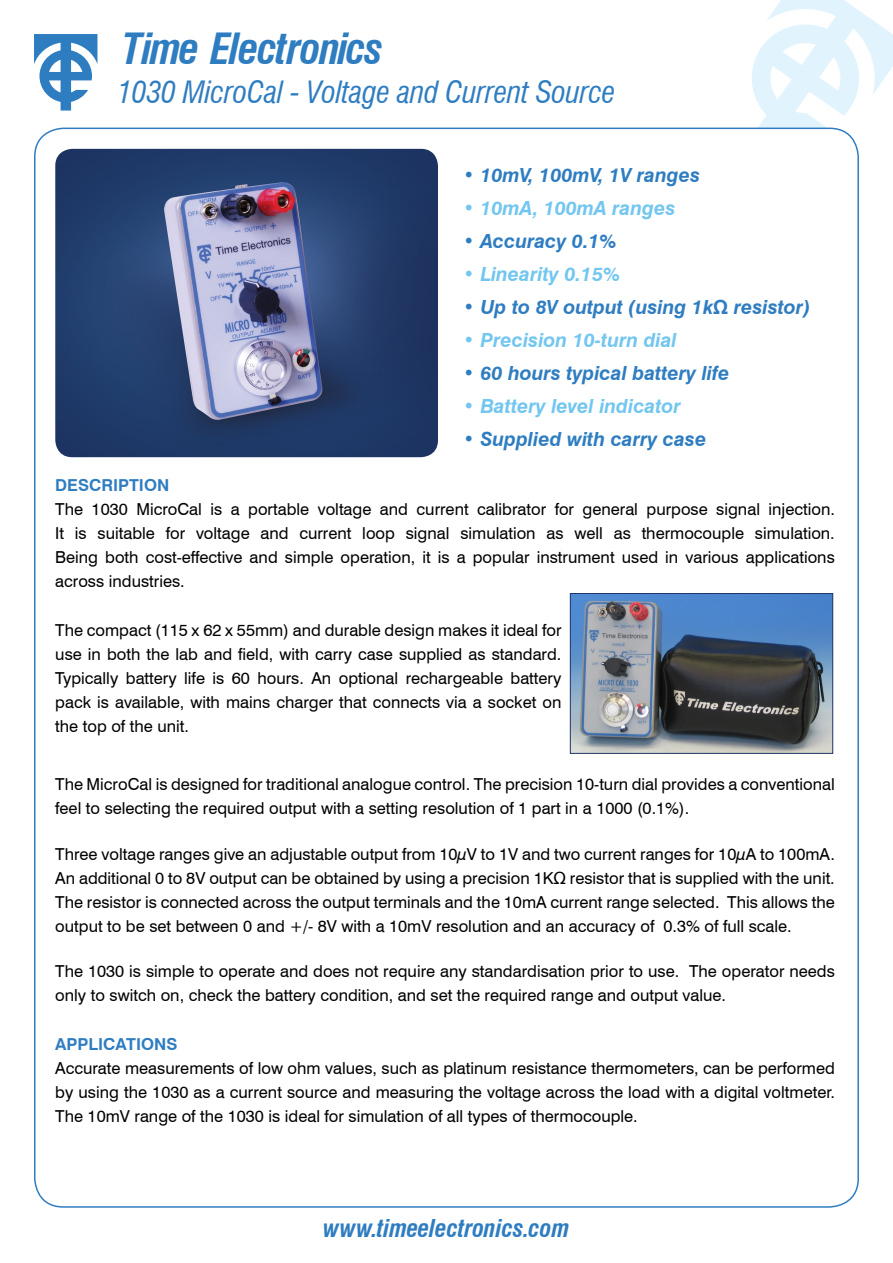
<style>
.page{position:relative;width:893px;height:1263px;background:#fff}
.page>*{position:absolute;margin:0;border:0;box-sizing:border-box;transform-origin:0 0}
.t1{font:italic 700 condensed 42px "Swiss 721 BT";letter-spacing:-.035em;color:#2f7dc1}
.t2{font:italic condensed 30px "Swiss 721 BT";letter-spacing:-.01em;color:#2f7dc1}
.t3{font:italic 700 condensed 24px "Swiss 721 BT";color:#2f7dc1}
.t4{font:italic 700 19.5px "Swiss 721 BT";color:#2f7dc1}
.t5{font:italic 700 19.5px "Swiss 721 BT";color:#72c6ef}
.t6{font:16.5px/24px "Swiss 721 BT";color:#000;text-align:justify}
.t7{font:700 16.5px "Swiss 721 BT";color:#2f7dc1}
</style>
<div class="page">
<svg style="left:746px;top:0;width:147px;height:142px"></svg>
<svg style="left:34px;top:34px;width:63px;height:77px"></svg>
<div style="left:35px;top:128px;width:823px;height:1079px;background:#fff;border-radius:29px"></div>
<img style="left:55px;top:149px;width:383px;height:308px">
<img style="left:572px;top:595px;width:259px;height:157px">
<div style="left:570px;top:593px;width:263px;height:161px;border:1px solid #1e3867"></div>
<p class="t1" style="left:123px;top:24px;width:262px">Time Electronics</p>
<p class="t2" style="left:117px;top:74px;width:500px">1030 MicroCal - Voltage and Current Source</p>
<p class="t4" style="left:463px;top:163px;width:238px">• 10mV, 100mV, 1V ranges</p>
<p class="t5" style="left:463px;top:196px;width:214px">• 10mA, 100mA ranges</p>
<p class="t4" style="left:463px;top:229px;width:155px">• Accuracy 0.1%</p>
<p class="t5" style="left:463px;top:262px;width:158px">• Linearity 0.15%</p>
<p class="t4" style="left:463px;top:295px;width:349px">• Up to 8V output (using 1kΩ resistor)</p>
<p class="t5" style="left:463px;top:328px;width:215px">• Precision 10-turn dial</p>
<p class="t4" style="left:463px;top:361px;width:268px">• 60 hours typical battery life</p>
<p class="t5" style="left:463px;top:394px;width:219px">• Battery level indicator</p>
<p class="t4" style="left:463px;top:427px;width:245px">• Supplied with carry case</p>
<p class="t7" style="left:55px;top:475px;width:116px">DESCRIPTION</p>
<p class="t6" style="left:55px;top:497px;width:781px">The 1030 MicroCal is a portable voltage and current calibrator for general purpose signal injection.<br>It is suitable for voltage and current loop signal simulation as well as thermocouple simulation.<br>Being both cost-effective and simple operation, it is a popular instrument used in various applications across industries.</p>
<p class="t6" style="left:55px;top:618px;width:508px">The compact (115 x 62 x 55mm) and durable design makes it ideal for use in both the lab and field, with carry case supplied as standard.<br>Typically battery life is 60 hours. An optional rechargeable battery pack is available, with mains charger that connects via a socket on the top of the unit.</p>
<p class="t6" style="left:55px;top:772px;width:781px">The MicroCal is designed for traditional analogue control. The precision 10-turn dial provides a conventional feel to selecting the required output with a setting resolution of 1 part in a 1000 (0.1%).</p>
<p class="t6" style="left:55px;top:842px;width:781px">Three voltage ranges give an adjustable output from 10µV to 1V and two current ranges for 10µA to 100mA.<br>An additional 0 to 8V output can be obtained by using a precision 1KΩ resistor that is supplied with the unit.<br>The resistor is connected across the output terminals and the 10mA current range selected. This allows the output to be set between 0 and +/- 8V with a 10mV resolution and an accuracy of 0.3% of full scale.</p>
<p class="t6" style="left:55px;top:959px;width:781px">The 1030 is simple to operate and does not require any standardisation prior to use. The operator needs only to switch on, check the battery condition, and set the required range and output value.</p>
<p class="t7" style="left:55px;top:1034px;width:124px">APPLICATIONS</p>
<p class="t6" style="left:55px;top:1056px;width:781px">Accurate measurements of low ohm values, such as platinum resistance thermometers, can be performed by using the 1030 as a current source and measuring the voltage across the load with a digital voltmeter.<br>The 10mV range of the 1030 is ideal for simulation of all types of thermocouple.</p>
<p class="t3" style="left:323px;top:1214px;width:248px">www.timeelectronics.com</p>
</div>
